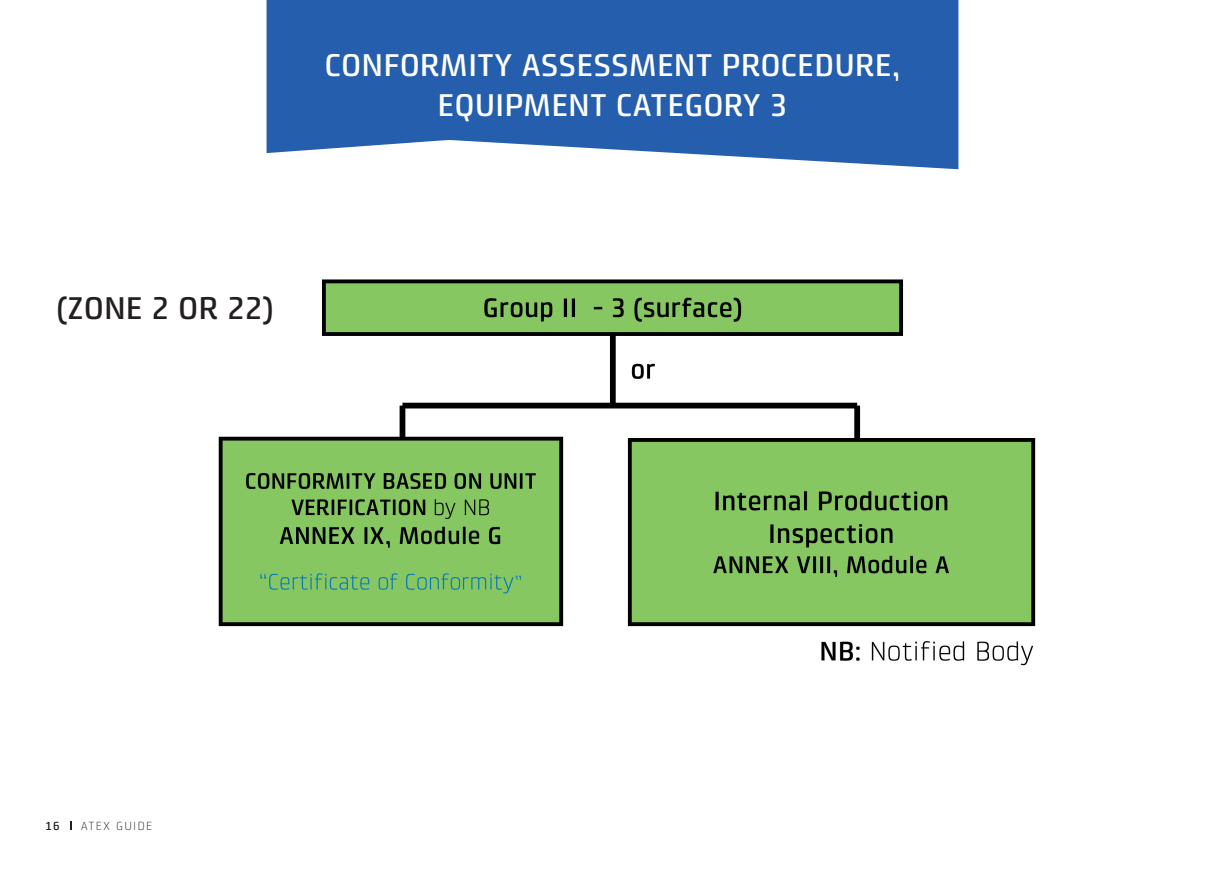
<style>
.page{position:relative;width:1225px;height:876px;background:#fff}
.page>*{position:absolute;margin:0;border:0;box-sizing:border-box;transform-origin:0 0}
.t1{font:500 32px/40px "Klint Pro";color:#fff;text-align:center}
.t2{font:500 32px "Klint Pro";color:#231f20}
.t3{font:300 12px "Klint Pro";letter-spacing:.1em;color:#231f20}
.t4{font:500 12px "Klint Pro";color:#231f20}
</style>
<div class="page">
<svg style="left:266px;top:0;width:692px;height:169px;background:#396db4"></svg>
<img style="left:218px;top:279px;width:818px;height:387px">
<div style="left:153px;top:279px;width:126px;height:55px;background:#fff"></div>
<p class="t1" style="left:324px;top:45px;width:577px">CONFORMITY ASSESSMENT PROCEDURE,<br>EQUIPMENT CATEGORY 3</p>
<p class="t2" style="left:57px;top:290px;width:218px">(ZONE 2 OR 22)</p>
<p class="t4" style="left:45px;top:819px;width:16px">16</p>
<p class="t3" style="left:81px;top:819px;width:73px">ATEX GUIDE</p>
</div>
